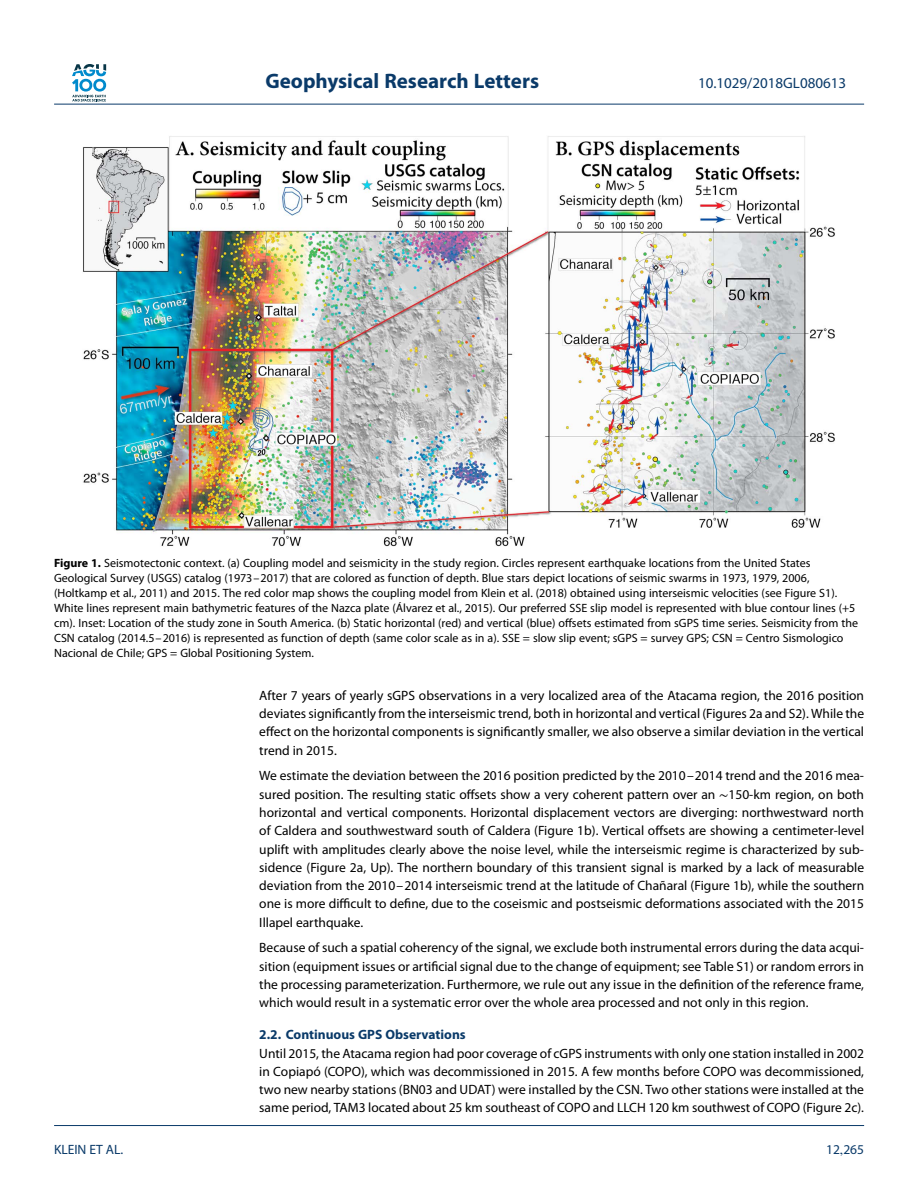
<style>
.page{position:relative;width:918px;height:1188px;background:#fff}
.page>*{position:absolute;margin:0;border:0;box-sizing:border-box;transform-origin:0 0}
.t1{font:700 21px "Myriad Pro";color:#0a3a69}
.t2{font:15px "Myriad Pro";color:#0a3a69}
.t3{font:13.5px/18.3px "Myriad Pro";color:#000;text-align:justify}
.t4{font:700 13.5px "Myriad Pro";color:#0a3a69}
.t5{font:13.5px "Myriad Pro";color:#0a3a69}
.t6{font:12px/15px "Myriad Pro";color:#000}
.s1{font-weight:700}
.s2{font-family:"STIX Math"}
.s3{font-family:"STIX Math";font-style:italic}
</style>
<div class="page">
<svg style="left:72px;top:64px;width:34px;height:38px"></svg>
<hr style="left:54px;top:104px;width:810px;height:1px;background:#0a3a69">
<img style="left:83px;top:136px;width:752px;height:410px">
<hr style="left:54px;top:1125px;width:810px;height:1px;background:#0a3a69">
<h1 class="t1" style="left:265px;top:73px;width:275px">Geophysical Research Letters</h1>
<p class="t2" style="left:698px;top:77px;width:150px">10.1029/2018GL080613</p>
<p class="t6" style="left:54px;top:557px;width:806px"><span class="s1">Figure 1.</span> Seismotectonic context. (a) Coupling model and seismicity in the study region. Circles represent earthquake locations from the United States Geological Survey (USGS) catalog (1973–2017) that are colored as function of depth. Blue stars depict locations of seismic swarms in 1973, 1979, 2006, (Holtkamp et al., 2011) and 2015. The red color map shows the coupling model from Klein et al. (2018) obtained using interseismic velocities (see Figure S1).<br>White lines represent main bathymetric features of the Nazca plate (Álvarez et al., 2015). Our preferred SSE slip model is represented with blue contour lines (+5 cm). Inset: Location of the study zone in South America. (b) Static horizontal (red) and vertical (blue) offsets estimated from sGPS time series. Seismicity from the CSN catalog (2014.5–2016) is represented as function of depth (same color scale as in a). SSE = slow slip event; sGPS = survey GPS; CSN = Centro Sismologico Nacional de Chile; GPS = Global Positioning System.</p>
<p class="t3" style="left:259px;top:687px;width:606px">After 7 years of yearly sGPS observations in a very localized area of the Atacama region, the 2016 position deviates significantly from the interseismic trend, both in horizontal and vertical (Figures 2a and S2). While the effect on the horizontal components is significantly smaller, we also observe a similar deviation in the vertical trend in 2015.</p>
<p class="t3" style="left:259px;top:768px;width:606px">We estimate the deviation between the 2016 position predicted by the 2010–2014 trend and the 2016 mea&shy;sured position. The resulting static offsets show a very coherent pattern over an <span class="s2">∼</span>150-km region, on both horizontal and vertical components. Horizontal displacement vectors are diverging: northwestward north of Caldera and southwestward south of Caldera (Figure 1b). Vertical offsets are showing a centimeter-level uplift with amplitudes clearly above the noise level, while the interseismic regime is characterized by sub&shy;sidence (Figure 2a, Up). The northern boundary of this transient signal is marked by a lack of measurable deviation from the 2010–2014 interseismic trend at the latitude of Chañaral (Figure 1b), while the southern one is more difficult to define, due to the coseismic and postseismic deformations associated with the 2015<br>Illapel earthquake.</p>
<p class="t3" style="left:259px;top:940px;width:606px">Because of such a spatial coherency of the signal, we exclude both instrumental errors during the data acqui&shy;sition (equipment issues or artificial signal due to the change of equipment; see Table S1) or random errors in the processing parameterization. Furthermore, we rule out any issue in the definition of the reference frame, which would result in a systematic error over the whole area processed and not only in this region.</p>
<p class="t4" style="left:259px;top:1029px;width:208px">2.2. Continuous GPS Observations</p>
<p class="t3" style="left:259px;top:1045px;width:606px">Until 2015, the Atacama region had poor coverage of cGPS instruments with only one station installed in 2002 in Copiapó (COPO), which was decommissioned in 2015. A few months before COPO was decommissioned, two new nearby stations (BN03 and UDAT) were installed by the CSN. Two other stations were installed at the same period, TAM3 located about 25 km southeast of COPO and LLCH 120 km southwest of COPO (Figure 2c).</p>
<p class="t5" style="left:54px;top:1144px;width:71px">KLEIN ET AL.</p>
<p class="t5" style="left:826px;top:1144px;width:39px">12<span class="s3">,</span>265</p>
</div>
